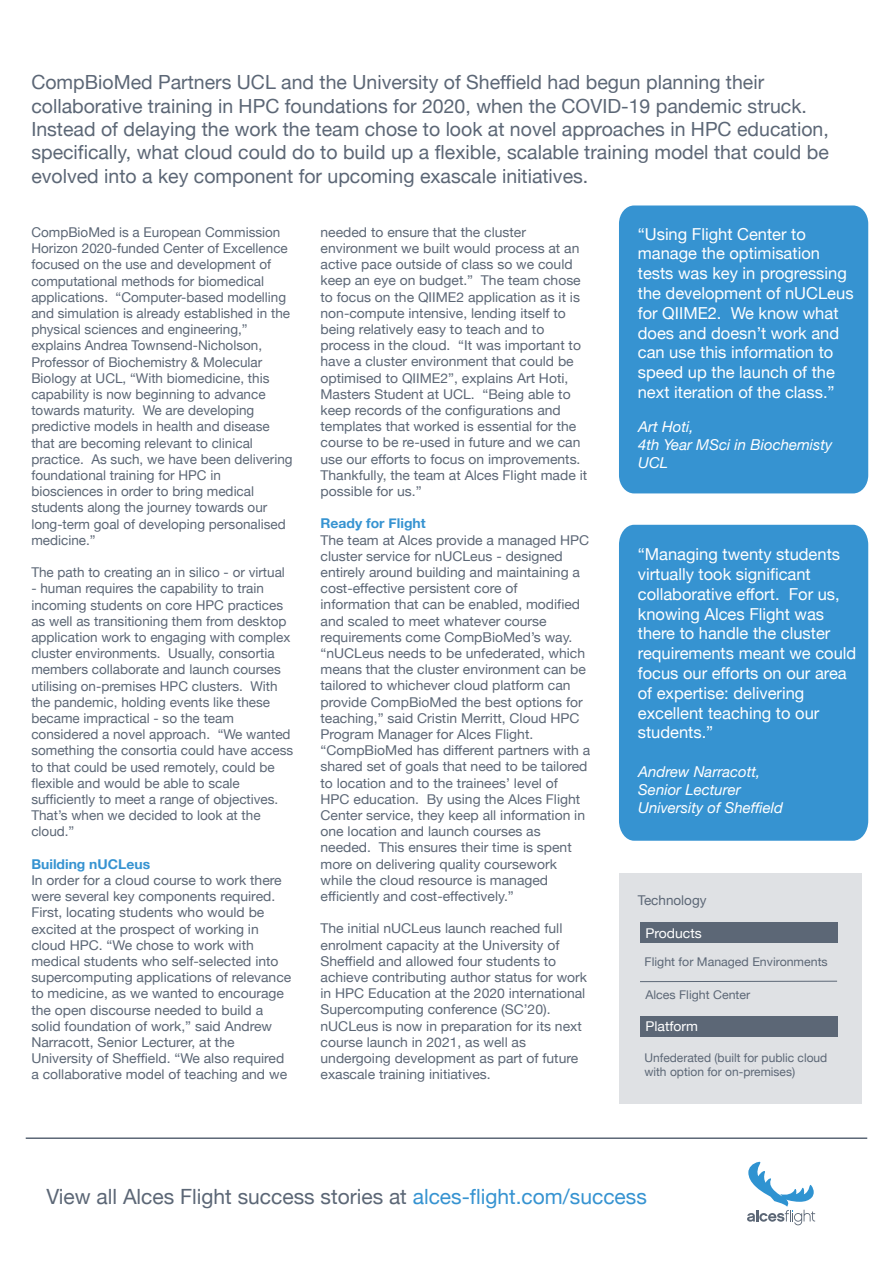
<style>
.page{position:relative;width:893px;height:1263px;background:#fff}
.page>*{position:absolute;margin:0;border:0;box-sizing:border-box;transform-origin:0 0}
.t1{font:21px "Helvetica Neue";color:#5c6776}
.t2{font:19.5px/23.4px "Helvetica Neue";color:#5c6776}
.t3{font:16.5px/19.8px "Helvetica Neue";color:#fff}
.t4{font:italic 15px/18px "Helvetica Neue";color:#fff}
.t5{font:13.5px/16.2px "Helvetica Neue";color:#5c6776}
.t6{font:700 13.5px "Helvetica Neue";color:#3693d1}
.t7{font:13.5px "Helvetica Neue";color:#fff}
.t8{font:12px/14.4px "Helvetica Neue";color:#5c6776}
.s1{color:#3693d1}
</style>
<div class="page">
<div style="left:619px;top:205px;width:249px;height:288px;background:#3693d1"></div>
<hr style="left:26px;top:1137px;width:841px;height:2px;background:#5c6776">
<div style="left:619px;top:873px;width:243px;height:230px;background:#dfe1e4"></div>
<div style="left:640px;top:922px;width:197px;height:21px;background:#5c6776"></div>
<hr style="left:640px;top:981px;width:197px;height:1px;background:#5c6776">
<div style="left:640px;top:1017px;width:197px;height:20px;background:#5c6776"></div>
<div style="left:619px;top:525px;width:249px;height:316px;background:#3693d1"></div>
<svg style="left:747px;top:1161px;width:68px;height:64px"></svg>
<p class="t2" style="left:31px;top:72px;width:799px">CompBioMed Partners UCL and the University of Sheffield had begun planning their collaborative training in HPC foundations for 2020, when the COVID-19 pandemic struck.<br>Instead of delaying the work the team chose to look at novel approaches in HPC education, specifically, what cloud could do to build up a flexible, scalable training model that could be evolved into a key component for upcoming exascale initiatives.</p>
<p class="t5" style="left:31px;top:225px;width:263px">CompBioMed is a European Commission Horizon 2020-funded Center of Excellence focused on the use and development of computational methods for biomedical applications. “Computer-based modelling and simulation is already established in the physical sciences and engineering,” explains Andrea Townsend-Nicholson, Professor of Biochemistry &amp; Molecular Biology at UCL, “With biomedicine, this capability is now beginning to advance towards maturity. We are developing predictive models in health and disease that are becoming relevant to clinical practice. As such, we have been delivering foundational training for HPC in biosciences in order to bring medical students along the journey towards our long-term goal of developing personalised medicine.”</p>
<p class="t5" style="left:31px;top:565px;width:255px">The path to creating an in silico - or virtual</p>
<p class="t5" style="left:31px;top:581px;width:263px">- human requires the capability to train incoming students on core HPC practices as well as transitioning them from desktop application work to engaging with complex cluster environments. Usually, consortia members collaborate and launch courses utilising on-premises HPC clusters. With the pandemic, holding events like these became impractical - so the team considered a novel approach. “We wanted something the consortia could have access to that could be used remotely, could be flexible and would be able to scale sufficiently to meet a range of objectives.<br>That’s when we decided to look at the cloud.”</p>
<p class="t6" style="left:31px;top:853px;width:120px">Building nUCLeus</p>
<p class="t5" style="left:31px;top:873px;width:261px">In order for a cloud course to work there were several key components required.<br>First, locating students who would be excited at the prospect of working in cloud HPC. “We chose to work with medical students who self-selected into supercomputing applications of relevance to medicine, as we wanted to encourage the open discourse needed to build a solid foundation of work,” said Andrew Narracott, Senior Lecturer, at the University of Sheffield. “We also required a collaborative model of teaching and we</p>
<p class="t5" style="left:321px;top:225px;width:268px">needed to ensure that the cluster environment we built would process at an active pace outside of class so we could keep an eye on budget.” The team chose to focus on the QIIME2 application as it is non-compute intensive, lending itself to being relatively easy to teach and to process in the cloud. “It was important to have a cluster environment that could be optimised to QIIME2”, explains Art Hoti, Masters Student at UCL. “Being able to keep records of the configurations and templates that worked is essential for the course to be re-used in future and we can use our efforts to focus on improvements.<br>Thankfully, the team at Alces Flight made it possible for us.”</p>
<p class="t6" style="left:321px;top:513px;width:107px">Ready for Flight</p>
<p class="t5" style="left:321px;top:532px;width:271px">The team at Alces provide a managed HPC cluster service for nUCLeus - designed entirely around building and maintaining a cost-effective persistent core of information that can be enabled, modified and scaled to meet whatever course requirements come CompBioMed’s way. “nUCLeus needs to be unfederated, which means that the cluster environment can be tailored to whichever cloud platform can provide CompBioMed the best options for teaching,” said Cristin Merritt, Cloud HPC Program Manager for Alces Flight. “CompBioMed has different partners with a shared set of goals that need to be tailored to location and to the trainees’ level of HPC education. By using the Alces Flight Center service, they keep all information in one location and launch courses as needed. This ensures their time is spent more on delivering quality coursework while the cloud resource is managed efficiently and cost-effectively.”</p>
<p class="t5" style="left:321px;top:921px;width:268px">The initial nUCLeus launch reached full enrolment capacity at the University of Sheffield and allowed four students to achieve contributing author status for work in HPC Education at the 2020 international Supercomputing conference (SC’20). nUCLeus is now in preparation for its next course launch in 2021, as well as undergoing development as part of future exascale training initiatives.</p>
<p class="t3" style="left:638px;top:225px;width:217px">“Using Flight Center to manage the optimisation tests was key in progressing the development of nUCLeus for QIIME2. We know what does and doesn’t work and can use this information to speed up the launch of the next iteration of the class.”</p>
<p class="t4" style="left:638px;top:418px;width:196px">Art Hoti,<br>4th Year MSci in Biochemisty<br>UCL</p>
<p class="t3" style="left:638px;top:545px;width:220px">“Managing twenty students virtually took significant collaborative effort. For us, knowing Alces Flight was there to handle the cluster requirements meant we could focus our efforts on our area of expertise: delivering excellent teaching to our students.”</p>
<p class="t4" style="left:638px;top:764px;width:146px">Andrew Narracott,<br>Senior Lecturer<br>University of Sheffield</p>
<p class="t5" style="left:638px;top:893px;width:70px">Technology</p>
<p class="t7" style="left:645px;top:923px;width:58px">Products</p>
<p class="t8" style="left:645px;top:955px;width:185px">Flight for Managed Environments</p>
<p class="t8" style="left:645px;top:988px;width:106px">Alces Flight Center</p>
<p class="t7" style="left:645px;top:1016px;width:54px">Platform</p>
<p class="t8" style="left:644px;top:1051px;width:184px">Unfederated (built for public cloud with option for on-premises)</p>
<h1 class="t1" style="left:46px;top:1182px;width:602px">View all Alces Flight success stories at <span class="s1">alces-flight.com/success</span></h1>
</div>
